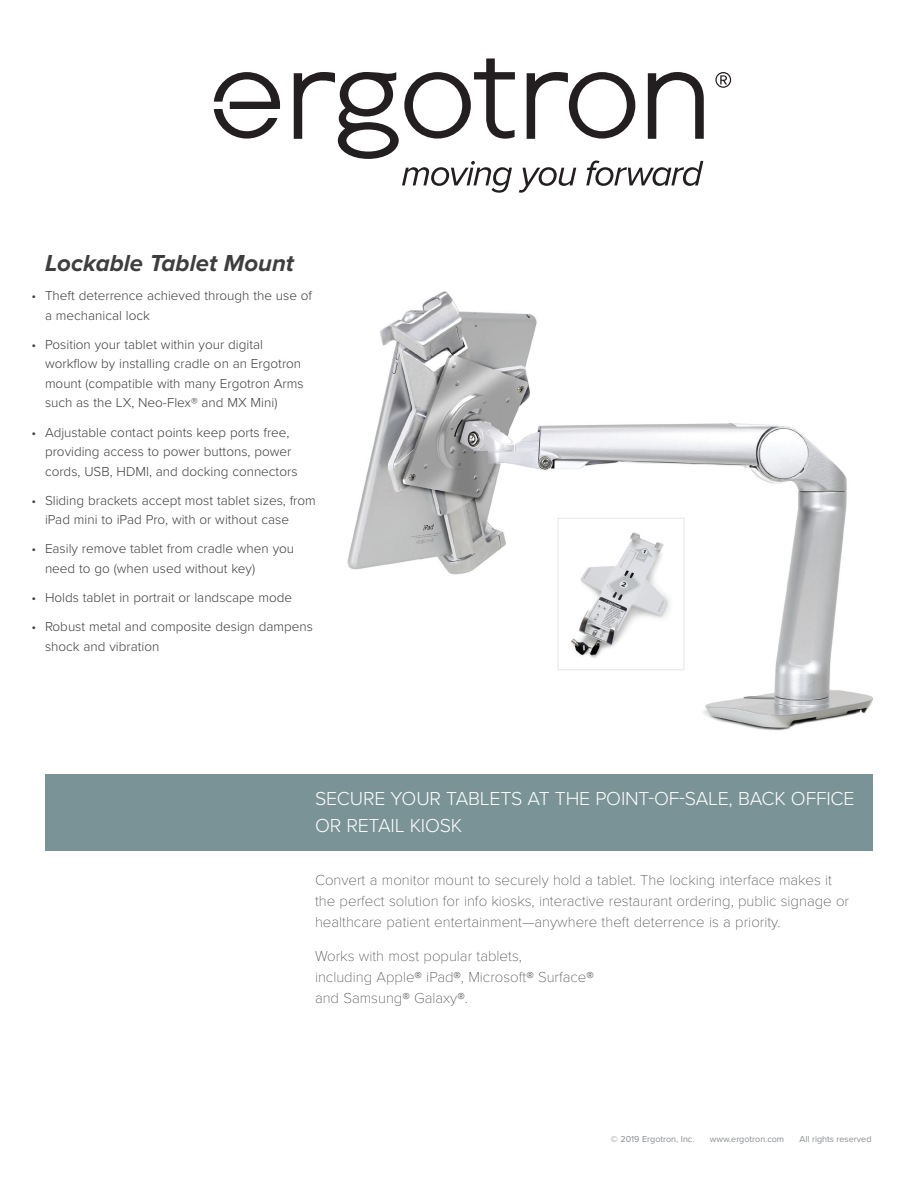
<style>
.page{position:relative;width:918px;height:1188px;background:#fff}
.page>*{position:absolute;margin:0;border:0;box-sizing:border-box;transform-origin:0 0}
.t1{font:italic 700 24px "Proxima Nova";color:#3e3e3f}
.t2{font:300 19.5px/27px "Proxima Nova";letter-spacing:-.01em;color:#fff}
.t3{font:100 15px/21px "Proxima Nova T";color:#3e3e3f}
.t4{font:300 13.5px/19.5px "Proxima Nova";color:#3e3e3f}
.t5{font:9px "Proxima Nova";color:#8a8c8f}
</style>
<div class="page">
<img style="left:347px;top:291px;width:526px;height:440px">
<div style="left:45px;top:774px;width:828px;height:76px;background:#7a9397"></div>
<svg style="left:715px;top:72px;width:16px;height:16px"></svg>
<svg style="left:214px;top:72px;width:66px;height:67px"></svg>
<svg style="left:294px;top:58px;width:410px;height:135px"></svg>
<img style="left:560px;top:524px;width:122px;height:139px">
<div style="left:558px;top:518px;width:126px;height:152px;border:1px solid #e6e7e9"></div>
<h1 class="t1" style="left:45px;top:245px;width:251px">Lockable Tablet Mount</h1>
<p class="t4" style="left:45px;top:285px;width:269px;text-indent:-14px">• Theft deterrence achieved through the use of a mechanical lock</p>
<p class="t4" style="left:45px;top:334px;width:260px;text-indent:-14px">• Position your tablet within your digital workflow by installing cradle on an Ergotron mount (compatible with many Ergotron Arms such as the LX, Neo-Flex® and MX Mini)</p>
<p class="t4" style="left:45px;top:422px;width:254px;text-indent:-14px">• Adjustable contact points keep ports free, providing access to power buttons, power cords, USB, HDMI, and docking connectors</p>
<p class="t4" style="left:45px;top:490px;width:272px;text-indent:-14px">• Sliding brackets accept most tablet sizes, from iPad mini to iPad Pro, with or without case</p>
<p class="t4" style="left:45px;top:539px;width:251px;text-indent:-14px">• Easily remove tablet from cradle when you need to go (when used without key)</p>
<p class="t4" style="left:32px;top:587px;width:262px">• Holds tablet in portrait or landscape mode</p>
<p class="t4" style="left:45px;top:616px;width:269px;text-indent:-14px">• Robust metal and composite design dampens shock and vibration</p>
<h2 class="t2" style="left:315px;top:784px;width:541px">SECURE YOUR TABLETS AT THE POINT-OF-SALE, BACK OFFICE<br>OR RETAIL KIOSK</h2>
<p class="t3" style="left:315px;top:868px;width:536px">Convert a monitor mount to securely hold a tablet. The locking interface makes it the perfect solution for info kiosks, interactive restaurant ordering, public signage or healthcare patient entertainment—anywhere theft deterrence is a priority.</p>
<p class="t3" style="left:315px;top:945px;width:280px">Works with most popular tablets,<br>including Apple® iPad®, Microsoft® Surface® and Samsung® Galaxy®.</p>
<p class="t5" style="left:611px;top:1132px;width:85px">© 2019 Ergotron, Inc.</p>
<p class="t5" style="left:710px;top:1132px;width:76px">www.ergotron.com</p>
<p class="t5" style="left:800px;top:1132px;width:73px">All rights reserved</p>
</div>
